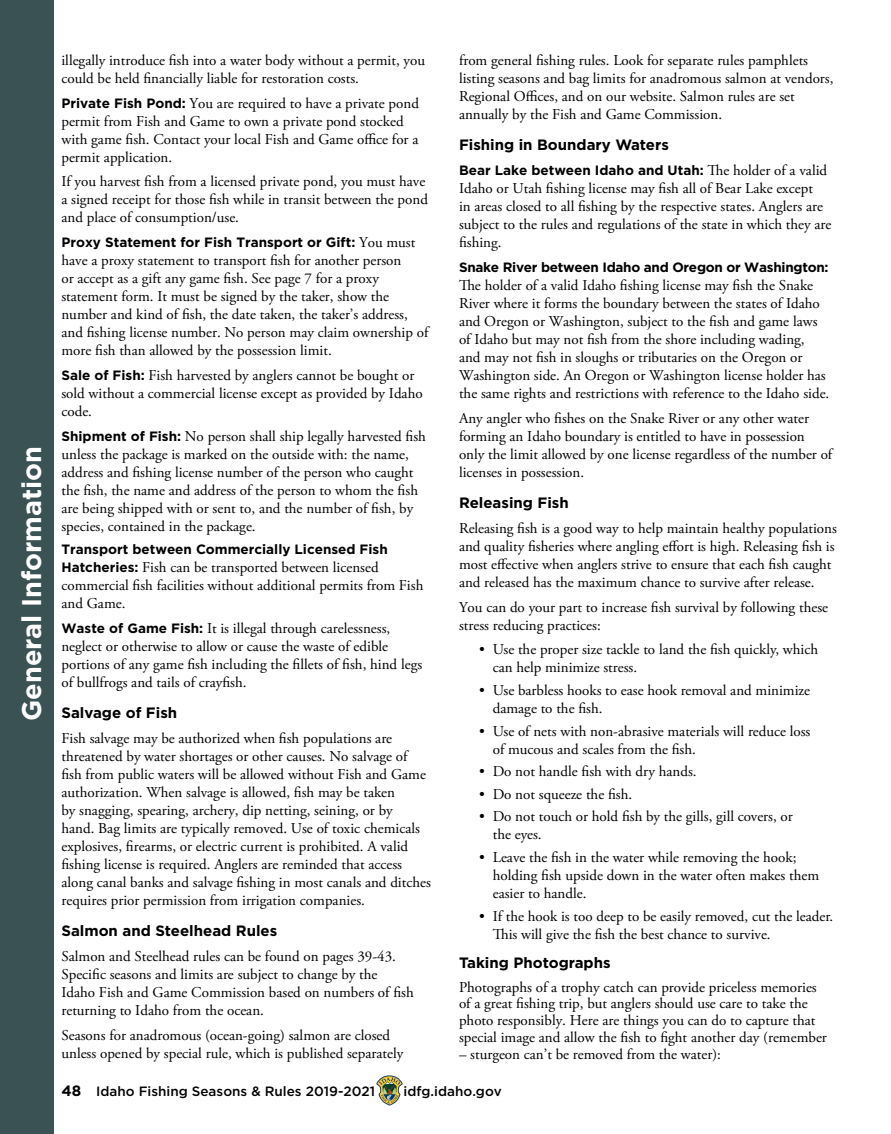
<style>
.page{position:relative;width:891px;height:1134px;background:#fff}
.page>*{position:absolute;margin:0;border:0;box-sizing:border-box;transform-origin:0 0}
.t1{font:700 27px "Gotham";color:#fff}
.t2{font:15px/18px "Adobe Garamond Pro";color:#000}
.t3{font:700 15px "Gotham";color:#000}
.t4{font:700 13.5px "Gotham";color:#000}
.t5{font:500 13.5px "Gotham";color:#000}
.t6{font:700 13.5px "Gotham";letter-spacing:-.02em;color:#000}
.s1{font-family:"Gotham";font-weight:700;font-size:13.5px}
.s2{font-family:"Adobe Garamond Pro";font-weight:400;font-size:15px}
.s3{font-weight:700;font-size:15px}
</style>
<div class="page">
<svg style="left:376px;top:1075px;width:27px;height:31px"></svg>
<div style="left:0;top:0;width:54px;height:1134px;background:#3b5255"></div>
<h1 class="t1" style="left:14px;top:721px;width:276px;rotate:-90deg">General Information</h1>
<p class="t2" style="left:61px;top:52px;width:365px">illegally introduce fish into a water body without a permit, you could be held financially liable for restoration costs.</p>
<p class="t2" style="left:61px;top:94px;width:359px"><span class="s1">Private Fish Pond:</span> You are required to have a private pond permit from Fish and Game to own a private pond stocked with game fish. Contact your local Fish and Game office for a permit application.</p>
<p class="t2" style="left:61px;top:173px;width:368px">If you harvest fish from a licensed private pond, you must have a signed receipt for those fish while in transit between the pond and place of consumption/use.</p>
<p class="t4" style="left:61px;top:233px;width:355px">Proxy Statement for Fish Transport or Gift: <span class="s2">You must</span></p>
<p class="t2" style="left:61px;top:252px;width:368px">have a proxy statement to transport fish for another person<br>or accept as a gift any game fish. See page 7 for a proxy statement form. It must be signed by the taker, show the number and kind of fish, the date taken, the taker’s address, and fishing license number. No person may claim ownership of more fish than allowed by the possession limit.</p>
<p class="t2" style="left:61px;top:367px;width:363px"><span class="s1">Sale of Fish:</span> Fish harvested by anglers cannot be bought or sold without a commercial license except as provided by Idaho code.</p>
<p class="t2" style="left:61px;top:427px;width:366px"><span class="s1">Shipment of Fish:</span> No person shall ship legally harvested fish unless the package is marked on the outside with: the name, address and fishing license number of the person who caught the fish, the name and address of the person to whom the fish are being shipped with or sent to, and the number of fish, by species, contained in the package.</p>
<p class="t4" style="left:61px;top:540px;width:328px">Transport between Commercially Licensed Fish</p>
<p class="t2" style="left:61px;top:559px;width:363px"><span class="s1">Hatcheries:</span> Fish can be transported between licensed commercial fish facilities without additional permits from Fish and Game.</p>
<p class="t2" style="left:61px;top:619px;width:362px"><span class="s1">Waste of Game Fish:</span> It is illegal through carelessness, neglect or otherwise to allow or cause the waste of edible portions of any game fish including the fillets of fish, hind legs of bullfrogs and tails of crayfish.</p>
<p class="t3" style="left:61px;top:703px;width:117px">Salvage of Fish</p>
<p class="t2" style="left:61px;top:730px;width:371px">Fish salvage may be authorized when fish populations are threatened by water shortages or other causes. No salvage of fish from public waters will be allowed without Fish and Game authorization. When salvage is allowed, fish may be taken<br>by snagging, spearing, archery, dip netting, seining, or by<br>hand. Bag limits are typically removed. Use of toxic chemicals explosives, firearms, or electric current is prohibited. A valid fishing license is required. Anglers are reminded that access along canal banks and salvage fishing in most canals and ditches requires prior permission from irrigation companies.</p>
<p class="t3" style="left:61px;top:921px;width:217px">Salmon and Steelhead Rules</p>
<p class="t2" style="left:61px;top:948px;width:354px">Salmon and Steelhead rules can be found on pages 39-43.<br>Specific seasons and limits are subject to change by the Idaho Fish and Game Commission based on numbers of fish returning to Idaho from the ocean.</p>
<p class="t2" style="left:61px;top:1027px;width:344px">Seasons for anadromous (ocean-going) salmon are closed unless opened by special rule, which is published separately</p>
<p class="t2" style="left:459px;top:52px;width:376px">from general fishing rules. Look for separate rules pamphlets listing seasons and bag limits for anadromous salmon at vendors, Regional Offices, and on our website. Salmon rules are set annually by the Fish and Game Commission.</p>
<p class="t3" style="left:459px;top:135px;width:211px">Fishing in Boundary Waters</p>
<p class="t4" style="left:459px;top:161px;width:370px">Bear Lake between Idaho and Utah: <span class="s2">The holder of a valid</span></p>
<p class="t2" style="left:459px;top:180px;width:374px">Idaho or Utah fishing license may fish all of Bear Lake except<br>in areas closed to all fishing by the respective states. Anglers are subject to the rules and regulations of the state in which they are fishing.</p>
<p class="t6" style="left:459px;top:258px;width:371px">Snake River between Idaho and Oregon or Washington:</p>
<p class="t2" style="left:459px;top:277px;width:372px">The holder of a valid Idaho fishing license may fish the Snake River where it forms the boundary between the states of Idaho and Oregon or Washington, subject to the fish and game laws of Idaho but may not fish from the shore including wading, and may not fish in sloughs or tributaries on the Oregon or Washington side. An Oregon or Washington license holder has the same rights and restrictions with reference to the Idaho side.</p>
<p class="t2" style="left:459px;top:409px;width:375px">Any angler who fishes on the Snake River or any other water forming an Idaho boundary is entitled to have in possession only the limit allowed by one license regardless of the number of licenses in possession.</p>
<p class="t3" style="left:459px;top:493px;width:111px">Releasing Fish</p>
<p class="t2" style="left:459px;top:520px;width:379px">Releasing fish is a good way to help maintain healthy populations and quality fisheries where angling effort is high. Releasing fish is most effective when anglers strive to ensure that each fish caught and released has the maximum chance to survive after release.</p>
<p class="t2" style="left:459px;top:598px;width:371px">You can do your part to increase fish survival by following these stress reducing practices:</p>
<p class="t2" style="left:493px;top:641px;width:327px;text-indent:-14px">• Use the proper size tackle to land the fish quickly, which can help minimize stress.</p>
<p class="t2" style="left:493px;top:682px;width:319px;text-indent:-14px">• Use barbless hooks to ease hook removal and minimize damage to the fish.</p>
<p class="t2" style="left:493px;top:722px;width:319px;text-indent:-14px">• Use of nets with non-abrasive materials will reduce loss of mucous and scales from the fish.</p>
<p class="t2" style="left:479px;top:763px;width:219px">• Do not handle fish with dry hands.</p>
<p class="t2" style="left:479px;top:786px;width:154px">• Do not squeeze the fish.</p>
<p class="t2" style="left:493px;top:808px;width:302px;text-indent:-14px">• Do not touch or hold fish by the gills, gill covers, or the eyes.</p>
<p class="t2" style="left:493px;top:849px;width:328px;text-indent:-14px">• Leave the fish in the water while removing the hook; holding fish upside down in the water often makes them easier to handle.</p>
<p class="t2" style="left:493px;top:907px;width:342px;text-indent:-14px">• If the hook is too deep to be easily removed, cut the leader.<br>This will give the fish the best chance to survive.</p>
<p class="t3" style="left:459px;top:953px;width:153px">Taking Photographs</p>
<p class="t2" style="left:459px;top:979px;width:369px;line-height:17px">Photographs of a trophy catch can provide priceless memories of a great fishing trip, but anglers should use care to take the photo responsibly. Here are things you can do to capture that special image and allow the fish to fight another day (remember</p>
<p class="t2" style="left:459px;top:1046px;width:263px">– sturgeon can’t be removed from the water):</p>
<p class="t5" style="left:61px;top:1082px;width:315px"><span class="s3">48</span> Idaho Fishing Seasons &amp; Rules 2019-2021</p>
<p class="t5" style="left:404px;top:1082px;width:100px">idfg.idaho.gov</p>
</div>
